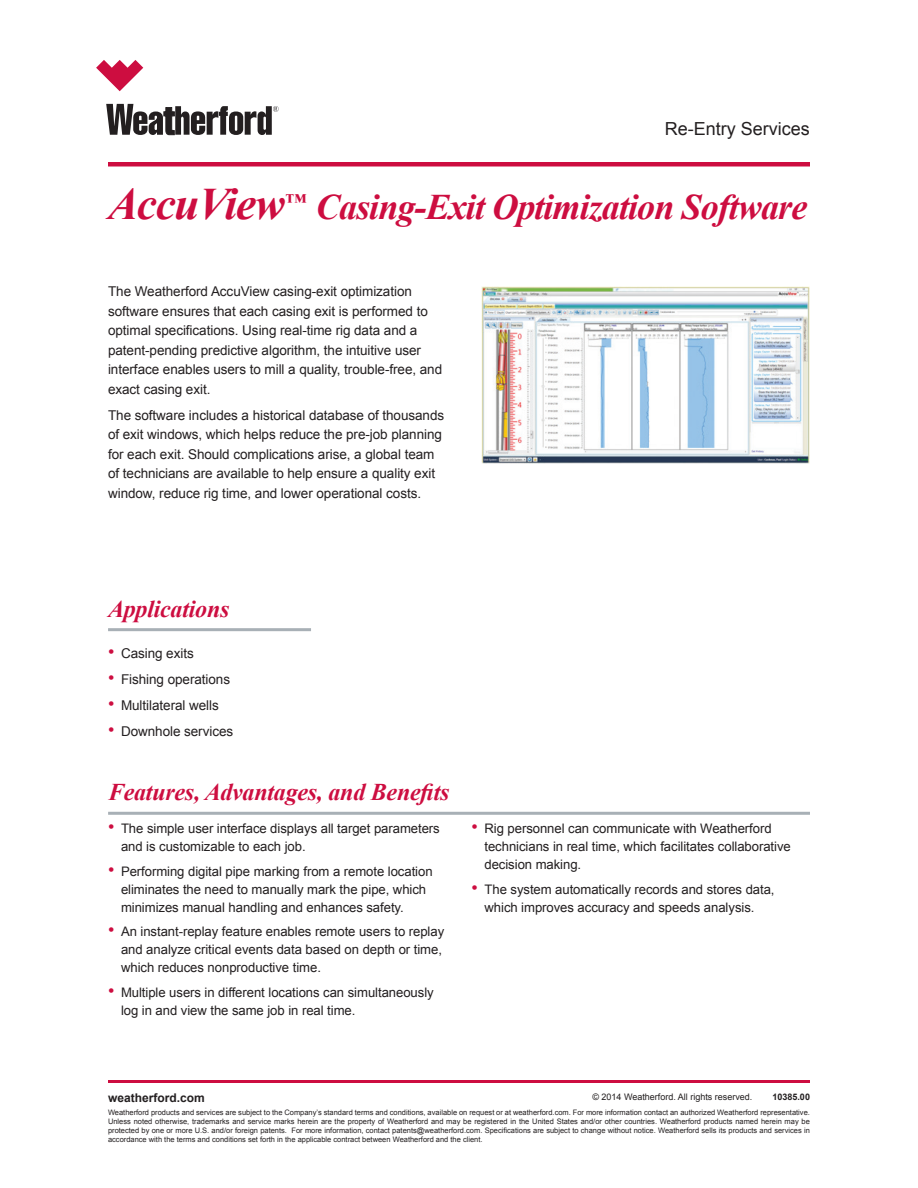
<style>
.page{position:relative;width:918px;height:1188px;background:#fff}
.page>*{position:absolute;margin:0;border:0;box-sizing:border-box;transform-origin:0 0}
.t1{font:italic 700 45px "Times New Roman";letter-spacing:-.025em;color:#cd0d40}
.t2{font:italic 700 36px "Times New Roman";letter-spacing:-.025em;color:#cd0d40}
.Subject{font:italic 700 24px "Times New Roman";letter-spacing:-.01em;color:#cd0d40}
.t3{font:18px "Arial";color:#231f20}
.Body_copy{font:13.5px/19.5px "Arial";letter-spacing:-.005em;color:#231f20}
.t4{font:13.2px/18px "Arial";letter-spacing:-.005em;color:#231f20}
.t5{font:700 12px "Arial";color:#231f20}
.t6{font:9px "Arial";color:#231f20}
.t7{font:700 9px "Arial";color:#231f20}
.t8{font:7.5px/9px "Arial";color:#231f20;text-align:justify}
.s1{font-size:18px;color:#cd0d40}
</style>
<div class="page">
<hr style="left:108px;top:162px;width:702px;height:4px;background:#cd0d40">
<hr style="left:108px;top:1080px;width:702px;height:3px;background:#cd0d40">
<svg style="left:96px;top:60px;width:47px;height:31px"></svg>
<svg style="left:106px;top:104px;width:173px;height:31px"></svg>
<hr style="left:108px;top:628px;width:203px;height:3px;background:#a8b0b6">
<hr style="left:108px;top:812px;width:702px;height:3px;background:#a8b0b6">
<img style="left:482px;top:286px;width:328px;height:178px">
<h3 class="t3" style="left:665px;top:117px;width:147px">Re-Entry Services</h3>
<h1 class="t1" style="left:108px;top:173px;width:179px">AccuView</h1>
<h2 class="t2" style="left:286px;top:182px;width:523px"><sup>™</sup> Casing-Exit Optimization Software</h2>
<p class="Body_copy" style="left:108px;top:282px;width:336px">The Weatherford AccuView casing-exit optimization software ensures that each casing exit is performed to optimal specifications. Using real-time rig data and a patent-pending predictive algorithm, the intuitive user interface enables users to mill a quality, trouble-free, and exact casing exit.</p>
<p class="Body_copy" style="left:108px;top:405px;width:338px">The software includes a historical database of thousands of exit windows, which helps reduce the pre-job planning for each exit. Should complications arise, a global team of technicians are available to help ensure a quality exit window, reduce rig time, and lower operational costs.</p>
<p class="Subject" style="left:108px;top:592px;width:123px">Applications</p>
<p class="Body_copy" style="left:108px;top:643px;width:87px"><span class="s1">•</span> Casing exits</p>
<p class="Body_copy" style="left:108px;top:669px;width:124px"><span class="s1">•</span> Fishing operations</p>
<p class="Body_copy" style="left:108px;top:695px;width:112px"><span class="s1">•</span> Multilateral wells</p>
<p class="Body_copy" style="left:108px;top:721px;width:127px"><span class="s1">•</span> Downhole services</p>
<p class="Subject" style="left:108px;top:776px;width:343px">Features, Advantages, and Benefits</p>
<p class="t4" style="left:121px;top:820px;width:320px;text-indent:-13px"><span class="s1">•</span> The simple user interface displays all target parameters and is customizable to each job.</p>
<p class="t4" style="left:121px;top:862px;width:313px;text-indent:-13px"><span class="s1">•</span> Performing digital pipe marking from a remote location eliminates the need to manually mark the pipe, which minimizes manual handling and enhances safety.</p>
<p class="t4" style="left:121px;top:923px;width:325px;text-indent:-13px"><span class="s1">•</span> An instant-replay feature enables remote users to replay and analyze critical events data based on depth or time, which reduces nonproductive time.</p>
<p class="t4" style="left:121px;top:983px;width:314px;text-indent:-13px"><span class="s1">•</span> Multiple users in different locations can simultaneously log in and view the same job in real time.</p>
<p class="t4" style="left:485px;top:820px;width:308px;text-indent:-13px"><span class="s1">•</span> Rig personnel can communicate with Weatherford technicians in real time, which facilitates collaborative decision making.</p>
<p class="t4" style="left:472px;top:880px;width:305px;text-align:center"><span class="s1">•</span> The system automatically records and stores data, which improves accuracy and speeds analysis.</p>
<h3 class="t5" style="left:108px;top:1090px;width:98px">weatherford.com</h3>
<p class="t6" style="left:592px;top:1091px;width:162px">© 2014 Weatherford. All rights reserved.</p>
<p class="t7" style="left:772px;top:1091px;width:39px">10385.00</p>
<p class="t8" style="left:108px;top:1108px;width:703px">Weatherford products and services are subject to the Company’s standard terms and conditions, available on request or at weatherford.com. For more information contact an authorized Weatherford representative.<br>Unless noted otherwise, trademarks and service marks herein are the property of Weatherford and may be registered in the United States and/or other countries. Weatherford products named herein may be protected by one or more U.S. and/or foreign patents. For more information, contact patents@weatherford.com. Specifications are subject to change without notice. Weatherford sells its products and services in accordance with the terms and conditions set forth in the applicable contract between Weatherford and the client.</p>
</div>
